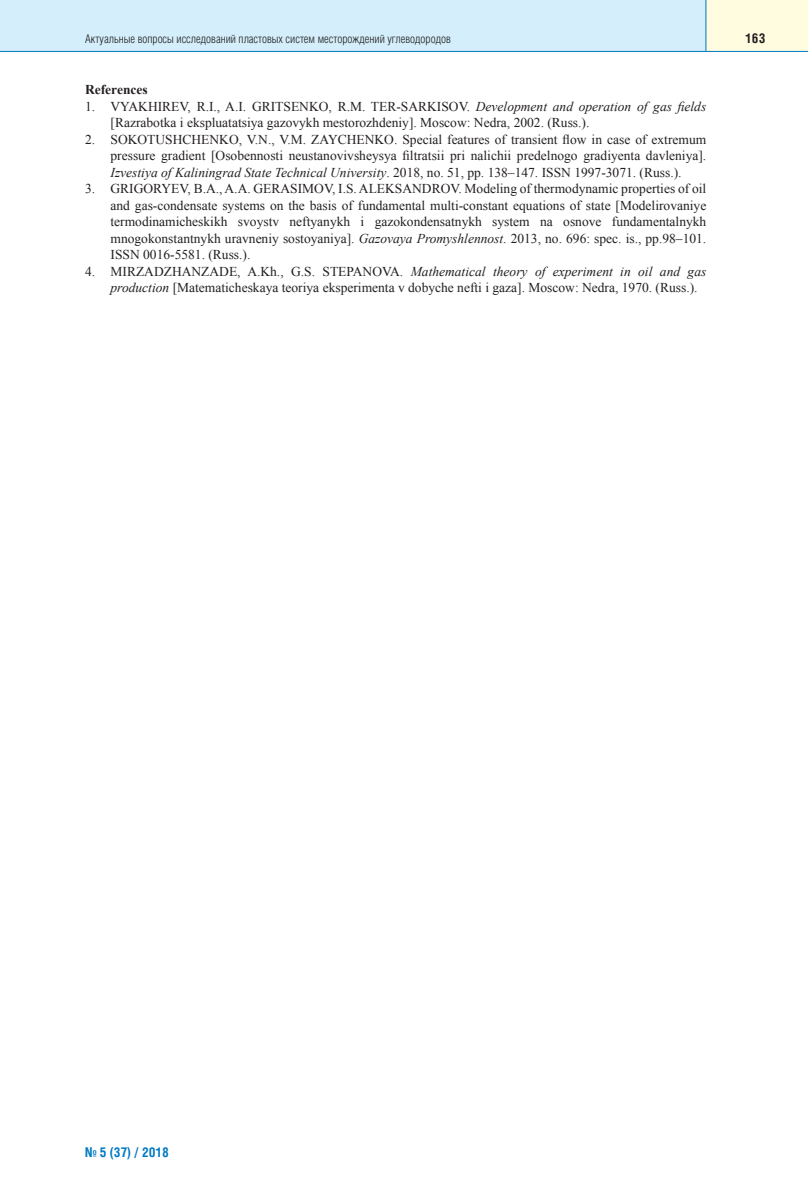
<style>
.page{position:relative;width:808px;height:1191px;background:#fff}
.page>*{position:absolute;margin:0;border:0;box-sizing:border-box;transform-origin:0 0}
.t1{font:13.5px/16.5px "Times New Roman";color:#231f20}
.t2{font:700 13.5px "Helios Cond";color:#0079c2}
.t3{font:700 13.5px "Times New Roman";color:#231f20}
.t4{font:700 13.5px "Helios Cond";color:#231f20}
.t5{font:300 12px "Helios Cond";color:#231f20}
.s1{font-style:italic}
</style>
<div class="page">
<div style="left:0;top:0;width:706px;height:51px;background:#d4effb"></div>
<div style="left:706px;top:0;width:102px;height:51px;background:#fffce0"></div>
<hr style="left:0;top:51px;width:808px;height:1px;background:#0079c2">
<hr style="left:705px;top:0;width:1px;height:51px;background:#0079c2">
<p class="t5" style="left:85px;top:34px;width:367px">Актуальные вопросы исследований пластовых систем месторождений углеводородов</p>
<p class="t4" style="left:745px;top:33px;width:21px">163</p>
<p class="t3" style="left:85px;top:82px;width:64px">References</p>
<p class="t1" style="left:111px;top:98px;width:597px;text-indent:-26px">1. VYAKHIREV, R.I., A.I. GRITSENKO, R.M. TER-SARKISOV. <span class="s1">Development and operation of gas fields </span>[Razrabotka i ekspluatatsiya gazovykh mestorozhdeniy]. Moscow: Nedra, 2002. (Russ.).</p>
<p class="t1" style="left:111px;top:131px;width:597px;text-align:justify;text-indent:-26px">2. SOKOTUSHCHENKO, V.N., V.M. ZAYCHENKO. Special features of transient flow in case of extremum pressure gradient [Osobennosti neustanovivsheysya filtratsii pri nalichii predelnogo gradiyenta davleniya].<br><span class="s1">Izvestiya of Kaliningrad State Technical University</span>. 2018, no. 51, pp. 138–147. ISSN 1997-3071. (Russ.).</p>
<p class="t1" style="left:111px;top:180px;width:597px;text-align:justify;text-indent:-26px">3. GRIGORYEV, B.A., A.A. GERASIMOV, I.S. ALEKSANDROV. Modeling of thermodynamic properties of oil and gas-condensate systems on the basis of fundamental multi-constant equations of state [Modelirovaniye termodinamicheskikh svoystv neftyanykh i gazokondensatnykh system na osnove fundamentalnykh mnogokonstantnykh uravneniy sostoyaniya]. <span class="s1">Gazovaya Promyshlennost</span>. 2013, no. 696: spec. is., pp.98–101.<br>ISSN 0016-5581. (Russ.).</p>
<p class="t1" style="left:111px;top:263px;width:597px;text-indent:-26px">4. MIRZADZHANZADE, A.Kh., G.S. STEPANOVA. <span class="s1">Mathematical theory of experiment in oil and gas production</span> [Matematicheskaya teoriya eksperimenta v dobyche nefti i gaza]. Moscow: Nedra, 1970. (Russ.).</p>
<p class="t2" style="left:85px;top:1147px;width:85px">№ 5 (37) / 2018</p>
</div>
